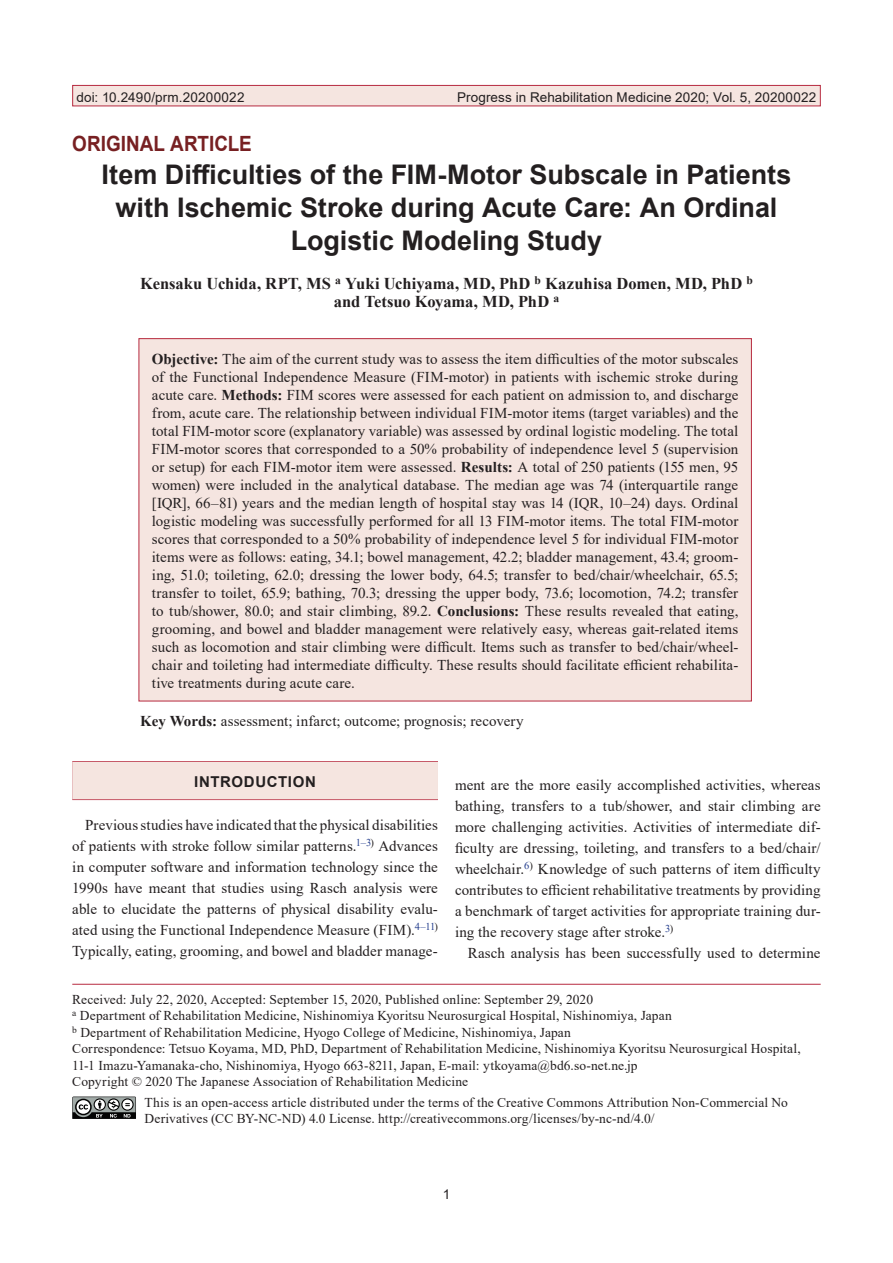
<style>
.page{position:relative;width:893px;height:1263px;background:#fff}
.page>*{position:absolute;margin:0;border:0;box-sizing:border-box;transform-origin:0 0}
.t1{font:700 27px/33px "Arial";color:#231f20;text-align:center}
.t2{font:700 21px "Arial";color:#772022;scale:.9 1}
.t3{font:700 16.5px/18px "Times New Roman";color:#231f20;text-align:center}
.t4{font:15px/18px "Times New Roman";letter-spacing:.005em;color:#231f20;text-align:justify}
.t5{font:700 15px "Arial";letter-spacing:.04em;color:#231f20}
.t6{font:13.5px/16.5px "Times New Roman";letter-spacing:.005em;color:#231f20}
.t7{font:13.5px "Arial";letter-spacing:.01em;color:#231f20}
.s1{font-weight:700}
</style>
<div class="page">
<div style="left:72px;top:761px;width:366px;height:39px;background:#ca6471"></div>
<div style="left:72px;top:762px;width:366px;height:37px;background:#f5e5e0"></div>
<svg style="left:72px;top:1096px;width:64px;height:23px"></svg>
<hr style="left:72px;top:984px;width:749px;height:1px;background:#b72b40">
<div style="left:72px;top:85px;width:749px;height:21px;background:#f5e5e0;border:1px solid #b72b40"></div>
<div style="left:139px;top:339px;width:612px;height:362px;background:#f5e5e0"></div>
<p class="t7" style="left:77px;top:88px;width:169px">doi: 10.2490/prm.20200022</p>
<p class="t7" style="left:457px;top:88px;width:361px">Progress in Rehabilitation Medicine 2020; Vol. 5, 20200022</p>
<h2 class="t2" style="left:72px;top:129px;width:201px">ORIGINAL ARTICLE</h2>
<h1 class="t1" style="left:101px;top:158px;width:691px">Item Difficulties of the FIM-Motor Subscale in Patients with Ischemic Stroke during Acute Care: An Ordinal<br>Logistic Modeling Study</h1>
<p class="t3" style="left:140px;top:274px;width:614px">Kensaku Uchida, RPT, MS <sup>a</sup> Yuki Uchiyama, MD, PhD <sup>b</sup> Kazuhisa Domen, MD, PhD <sup>b </sup>and Tetsuo Koyama, MD, PhD <sup>a</sup></p>
<p class="t4" style="left:152px;top:350px;width:588px"><span class="s1">Objective:</span> The aim of the current study was to assess the item difficulties of the motor subscales of the Functional Independence Measure (FIM-motor) in patients with ischemic stroke during acute care. <span class="s1">Methods:</span> FIM scores were assessed for each patient on admission to, and discharge from, acute care. The relationship between individual FIM-motor items (target variables) and the total FIM-motor score (explanatory variable) was assessed by ordinal logistic modeling. The total FIM-motor scores that corresponded to a 50% probability of independence level 5 (supervision or setup) for each FIM-motor item were assessed. <span class="s1">Results:</span> A total of 250 patients (155 men, 95 women) were included in the analytical database. The median age was 74 (interquartile range [IQR], 66–81) years and the median length of hospital stay was 14 (IQR, 10–24) days. Ordinal logistic modeling was successfully performed for all 13 FIM-motor items. The total FIM-motor scores that corresponded to a 50% probability of independence level 5 for individual FIM-motor items were as follows: eating, 34.1; bowel management, 42.2; bladder management, 43.4; groom&shy;ing, 51.0; toileting, 62.0; dressing the lower body, 64.5; transfer to bed/chair/wheelchair, 65.5; transfer to toilet, 65.9; bathing, 70.3; dressing the upper body, 73.6; locomotion, 74.2; transfer to tub/shower, 80.0; and stair climbing, 89.2. <span class="s1">Conclusions:</span> These results revealed that eating, grooming, and bowel and bladder management were relatively easy, whereas gait-related items such as locomotion and stair climbing were difficult. Items such as transfer to bed/chair/wheel&shy;chair and toileting had intermediate difficulty. These results should facilitate efficient rehabilita&shy;tive treatments during acute care.</p>
<p class="t4" style="left:140px;top:712px;width:385px"><span class="s1">Key Words:</span> assessment; infarct; outcome; prognosis; recovery</p>
<p class="t5" style="left:194px;top:771px;width:123px">INTRODUCTION</p>
<p class="t4" style="left:72px;top:814px;width:367px;line-height:21px;text-indent:13px">Previous studies have indicated that the physical disabilities of patients with stroke follow similar patterns.<sup>1–3</sup><sup>)</sup> Advances in computer software and information technology since the 1990s have meant that studies using Rasch analysis were able to elucidate the patterns of physical disability evalu&shy;ated using the Functional Independence Measure (FIM).<sup>4–11</sup><sup>)<br></sup>Typically, eating, grooming, and bowel and bladder manage-</p>
<p class="t4" style="left:455px;top:774px;width:367px;line-height:21px">ment are the more easily accomplished activities, whereas bathing, transfers to a tub/shower, and stair climbing are more challenging activities. Activities of intermediate dif&shy;ficulty are dressing, toileting, and transfers to a bed/chair/ wheelchair.<sup>6</sup><sup>)</sup> Knowledge of such patterns of item difficulty contributes to efficient rehabilitative treatments by providing a benchmark of target activities for appropriate training dur&shy;ing the recovery stage after stroke.<sup>3</sup><sup>)</sup></p>
<p class="t4" style="left:468px;top:944px;width:354px">Rasch analysis has been successfully used to determine</p>
<p class="t6" style="left:72px;top:991px;width:730px">Received: July 22, 2020, Accepted: September 15, 2020, Published online: September 29, 2020<br><sup>a</sup> Department of Rehabilitation Medicine, Nishinomiya Kyoritsu Neurosurgical Hospital, Nishinomiya, Japan<br><sup>b</sup> Department of Rehabilitation Medicine, Hyogo College of Medicine, Nishinomiya, Japan<br>Correspondence: Tetsuo Koyama, MD, PhD, Department of Rehabilitation Medicine, Nishinomiya Kyoritsu Neurosurgical Hospital, 11-1 Imazu-Yamanaka-cho, Nishinomiya, Hyogo 663-8211, Japan, E-mail: ytkoyama@bd6.so-net.ne.jp<br>Copyright © 2020 The Japanese Association of Rehabilitation Medicine</p>
<p class="t6" style="left:145px;top:1094px;width:645px">This is an open-access article distributed under the terms of the Creative Commons Attribution Non-Commercial No<br>Derivatives (CC BY-NC-ND) 4.0 License. http://creativecommons.org/licenses/by-nc-nd/4.0/</p>
<p class="t7" style="left:443px;top:1185px;width:9px">1</p>
</div>
